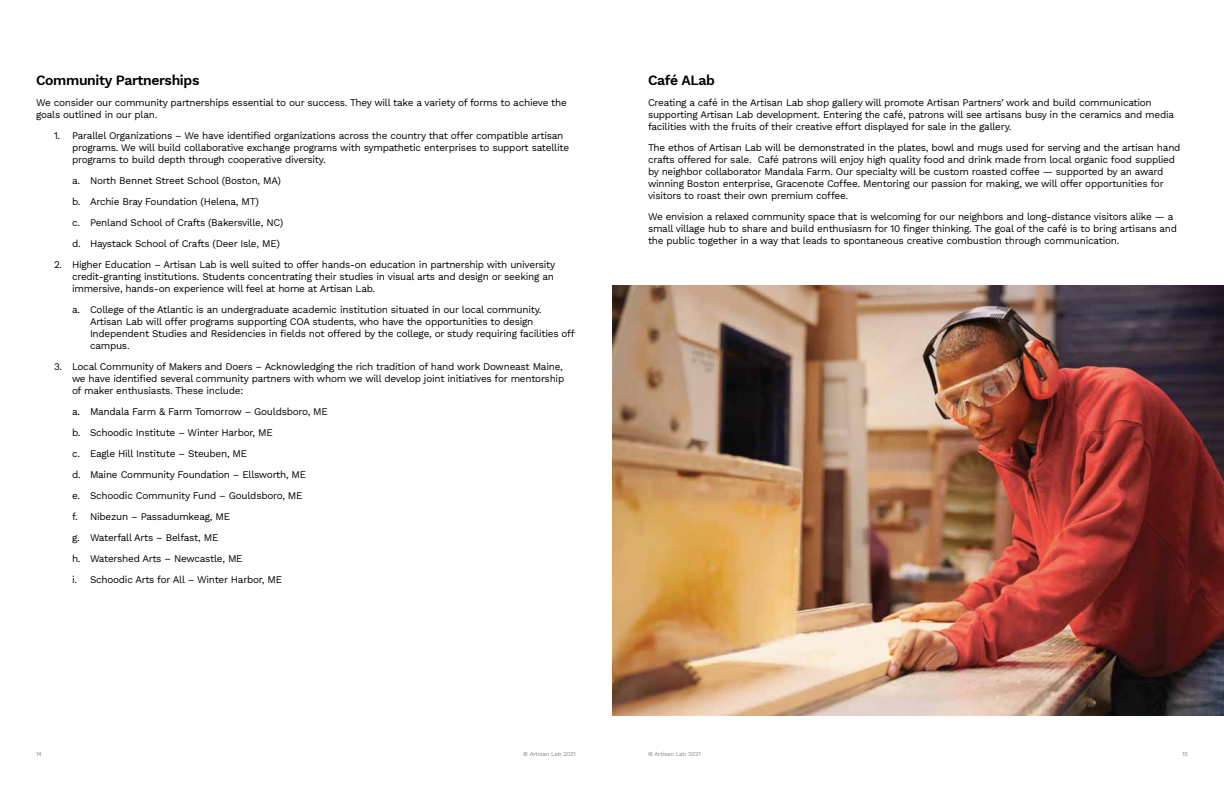
<style>
.page{position:relative;width:1224px;height:792px;background:#fff}
.page>*{position:absolute;margin:0;border:0;box-sizing:border-box;transform-origin:0 0}
.t1{font:600 14px "Work Sans";letter-spacing:-.025em;color:#000}
.t2{font:10px/12px "Work Sans";letter-spacing:-.025em;color:#000}
.t3{font:6px "Work Sans";letter-spacing:-.025em;color:#8d8b8c}
</style>
<div class="page">
<img style="left:612px;top:285px;width:612px;height:431px">
<h1 class="t1" style="left:36px;top:69px;width:165px">Community Partnerships</h1>
<p class="t2" style="left:36px;top:96px;width:532px">We consider our community partnerships essential to our success. They will take a variety of forms to achieve the goals outlined in our plan.</p>
<p class="t2" style="left:72px;top:129px;width:499px;text-indent:-18px">1. Parallel Organizations – We have identified organizations across the country that offer compatible artisan programs. We will build collaborative exchange programs with sympathetic enterprises to support satellite programs to build depth through cooperative diversity.</p>
<p class="t2" style="left:72px;top:170px;width:213px;line-height:21px">a. North Bennet Street School (Boston, MA) b. Archie Bray Foundation (Helena, MT)<br>c. Penland School of Crafts (Bakersville, NC) d. Haystack School of Crafts (Deer Isle, ME)</p>
<p class="t2" style="left:72px;top:258px;width:485px;text-indent:-18px">2. Higher Education – Artisan Lab is well suited to offer hands-on education in partnership with university credit-granting institutions. Students concentrating their studies in visual arts and design or seeking an immersive, hands-on experience will feel at home at Artisan Lab.</p>
<p class="t2" style="left:90px;top:303px;width:486px;text-indent:-18px">a. College of the Atlantic is an undergraduate academic institution situated in our local community.<br>Artisan Lab will offer programs supporting COA students, who have the opportunities to design Independent Studies and Residencies in fields not offered by the college, or study requiring facilities off campus.</p>
<p class="t2" style="left:72px;top:360px;width:494px;text-indent:-18px">3. Local Community of Makers and Doers – Acknowledging the rich tradition of hand work Downeast Maine, we have identified several community partners with whom we will develop joint initiatives for mentorship of maker enthusiasts. These include:</p>
<p class="t2" style="left:72px;top:401px;width:257px;line-height:21px">a. Mandala Farm &amp; Farm Tomorrow – Gouldsboro, ME b. Schoodic Institute – Winter Harbor, ME<br>c. Eagle Hill Institute – Steuben, ME<br>d. Maine Community Foundation – Ellsworth, ME<br>e. Schoodic Community Fund – Gouldsboro, ME<br>f. Nibezun – Passadumkeag, ME<br>g. Waterfall Arts – Belfast, ME<br>h. Watershed Arts – Newcastle, ME<br>i. Schoodic Arts for All – Winter Harbor, ME</p>
<h1 class="t1" style="left:648px;top:69px;width:68px">Café ALab</h1>
<p class="t2" style="left:648px;top:96px;width:528px">Creating a café in the Artisan Lab shop gallery will promote Artisan Partners’ work and build communication supporting Artisan Lab development. Entering the café, patrons will see artisans busy in the ceramics and media facilities with the fruits of their creative effort displayed for sale in the gallery.</p>
<p class="t2" style="left:648px;top:141px;width:534px">The ethos of Artisan Lab will be demonstrated in the plates, bowl and mugs used for serving and the artisan hand crafts offered for sale. Café patrons will enjoy high quality food and drink made from local organic food supplied by neighbor collaborator Mandala Farm. Our specialty will be custom roasted coffee — supported by an award winning Boston enterprise, Gracenote Coffee. Mentoring our passion for making, we will offer opportunities for visitors to roast their own premium coffee.</p>
<p class="t2" style="left:648px;top:210px;width:531px">We envision a relaxed community space that is welcoming for our neighbors and long-distance visitors alike — a small village hub to share and build enthusiasm for 10 finger thinking. The goal of the café is to bring artisans and the public together in a way that leads to spontaneous creative combustion through communication.</p>
<p class="t3" style="left:36px;top:749px;width:7px">14</p>
<p class="t3" style="left:523px;top:749px;width:54px">© Artisan Lab 2021</p>
<p class="t3" style="left:648px;top:749px;width:54px">© Artisan Lab 2021</p>
<p class="t3" style="left:1182px;top:749px;width:7px">15</p>
</div>
